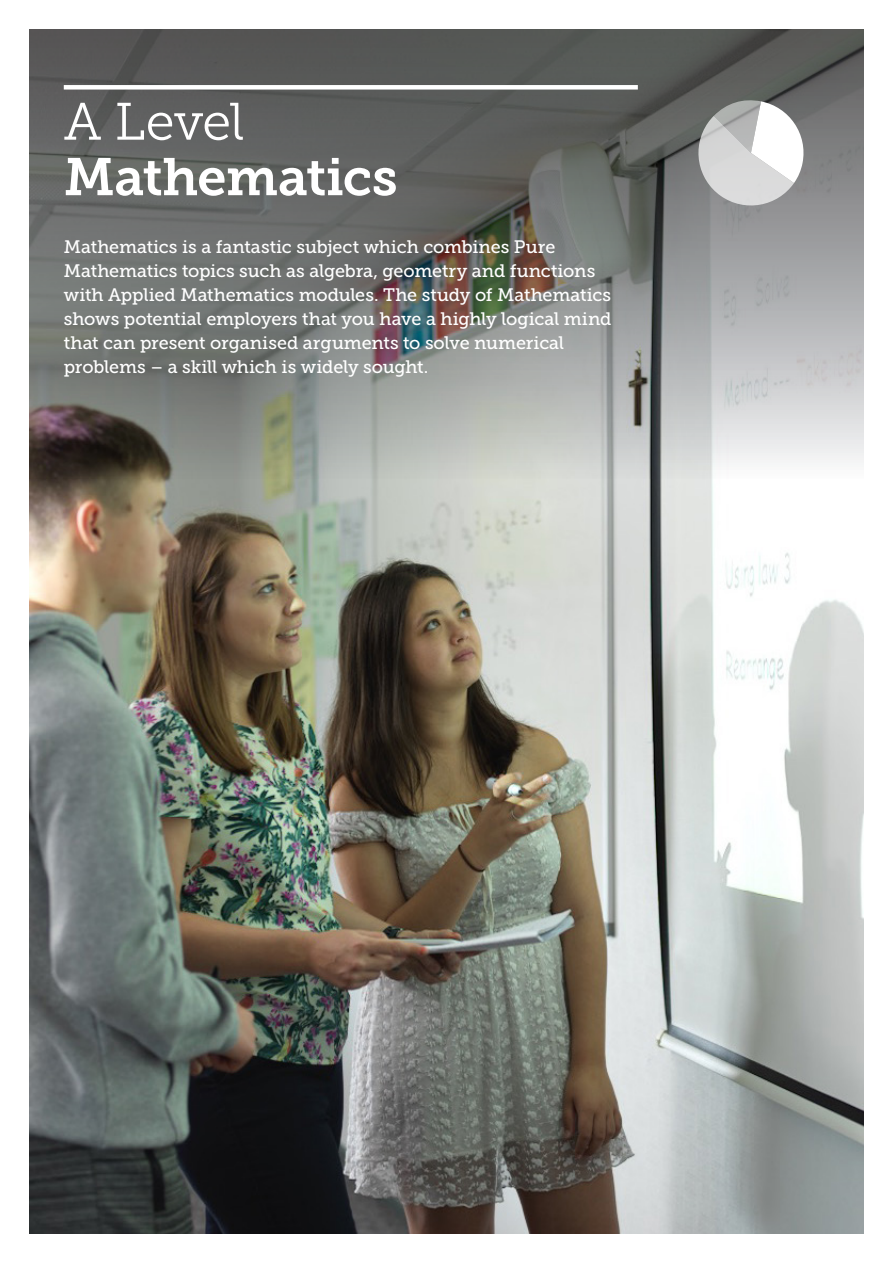
<style>
.page{position:relative;width:893px;height:1263px;background:#fff}
.page>*{position:absolute;margin:0;border:0;box-sizing:border-box;transform-origin:0 0}
.t1{font:52.5px "Museo Slab 700";letter-spacing:-.015em;color:#fff}
.t2{font:52.5px "Museo Slab 300";letter-spacing:-.015em;color:#fff}
.t3{font:18px/24px "Museo Slab 500";letter-spacing:-.01em;color:#fff}
</style>
<div class="page">
<img style="left:30px;top:480px;width:833px;height:753px">
<svg style="left:30px;top:30px;width:833px;height:450px;background:#7c7d7b"></svg>
<div style="left:64px;top:85px;width:574px;height:5px;background:#fff"></div>
<svg style="left:697px;top:99px;width:111px;height:108px"></svg>
<p class="t2" style="left:64px;top:93px;width:182px">A Level</p>
<p class="t1" style="left:64px;top:147px;width:335px">Mathematics</p>
<p class="t3" style="left:64px;top:235px;width:549px">Mathematics is a fantastic subject which combines Pure Mathematics topics such as algebra, geometry and functions with Applied Mathematics modules. The study of Mathematics shows potential employers that you have a highly logical mind that can present organised arguments to solve numerical problems – a skill which is widely sought.</p>
</div>
